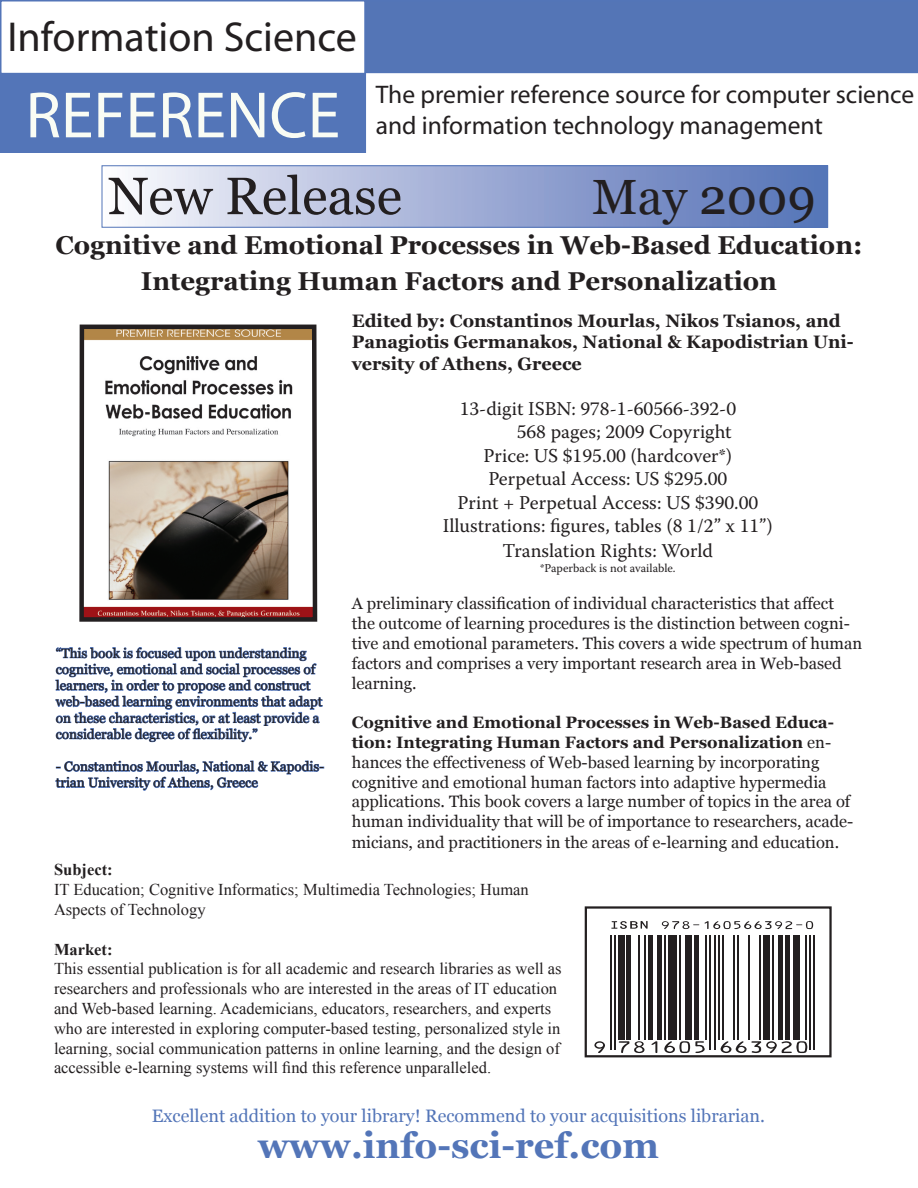
<style>
.page{position:relative;width:918px;height:1188px;background:#fff}
.page>*{position:absolute;margin:0;border:0;box-sizing:border-box;transform-origin:0 0}
.t1{font:66px "Myriad";color:#f9fcf4}
.t2{font:52.5px "Georgia";color:#231f20}
.t3{font:49.5px "Georgia";color:#231f20}
.t4{font:42px "Myriad";color:#231f20}
.t5{font:700 36px "Georgia";color:#5375b8}
.t6{font:700 25.8px/36px "Georgia";color:#231f20;text-align:center}
.t7{font:25.5px/30.6px "Myriad";color:#231f20}
.t8{font:19.5px "Warnock Pro";color:#231f20}
.t9{font:700 18px/21.6px "Georgia";color:#231f20}
.t10{font:18px "Georgia";color:#5375b8}
.t11{font:16.5px/20px "Georgia";color:#231f20}
.t12{font:16.5px/19.8px "Times New Roman";color:#231f20}
.t13{font:700 16.5px "Times New Roman";color:#231f20}
.t14{font:13.5px/16.2px "Georgia";color:#231f20}
.t15{font:12px "Warnock Pro";color:#231f20}
.s1{font-weight:700}
</style>
<div class="page">
<div style="left:102px;top:166px;width:726px;height:61px;background:linear-gradient(to right,#f7f6fb,#506db5)"></div>
<div style="left:102px;top:166px;width:726px;height:61px;border:1px solid #5375b8"></div>
<svg style="left:55px;top:647px;width:268px;height:96px"></svg>
<svg style="left:55px;top:760px;width:269px;height:31px"></svg>
<hr style="left:610px;top:935px;width:1px;height:115px;background:#231f20">
<hr style="left:614px;top:935px;width:2px;height:115px;background:#231f20">
<div style="left:618px;top:935px;width:6px;height:105px;background:#231f20"></div>
<hr style="left:627px;top:935px;width:4px;height:105px;background:#231f20">
<hr style="left:638px;top:935px;width:2px;height:105px;background:#231f20">
<hr style="left:645px;top:935px;width:1px;height:105px;background:#231f20">
<div style="left:648px;top:935px;width:5px;height:105px;background:#231f20"></div>
<hr style="left:657px;top:935px;width:4px;height:105px;background:#231f20">
<hr style="left:664px;top:935px;width:2px;height:105px;background:#231f20">
<div style="left:668px;top:935px;width:8px;height:105px;background:#231f20"></div>
<hr style="left:679px;top:935px;width:2px;height:105px;background:#231f20">
<div style="left:685px;top:935px;width:7px;height:105px;background:#231f20"></div>
<hr style="left:694px;top:935px;width:4px;height:105px;background:#231f20">
<hr style="left:705px;top:935px;width:2px;height:105px;background:#231f20">
<hr style="left:709px;top:935px;width:2px;height:115px;background:#231f20">
<hr style="left:714px;top:935px;width:2px;height:115px;background:#231f20">
<hr style="left:718px;top:935px;width:2px;height:105px;background:#231f20">
<hr style="left:722px;top:935px;width:2px;height:105px;background:#231f20">
<hr style="left:733px;top:935px;width:2px;height:105px;background:#231f20">
<hr style="left:737px;top:935px;width:2px;height:105px;background:#231f20">
<hr style="left:748px;top:935px;width:2px;height:105px;background:#231f20">
<hr style="left:759px;top:935px;width:2px;height:105px;background:#231f20">
<div style="left:763px;top:935px;width:7px;height:105px;background:#231f20"></div>
<hr style="left:772px;top:935px;width:2px;height:105px;background:#231f20">
<hr style="left:779px;top:935px;width:4px;height:105px;background:#231f20">
<hr style="left:785px;top:935px;width:4px;height:105px;background:#231f20">
<div style="left:794px;top:935px;width:6px;height:105px;background:#231f20"></div>
<hr style="left:805px;top:935px;width:1px;height:105px;background:#231f20">
<hr style="left:809px;top:935px;width:2px;height:115px;background:#231f20">
<hr style="left:813px;top:935px;width:2px;height:115px;background:#231f20">
<svg style="left:611px;top:921px;width:37px;height:8px"></svg>
<svg style="left:662px;top:921px;width:37px;height:8px"></svg>
<svg style="left:705px;top:921px;width:108px;height:8px"></svg>
<svg style="left:594px;top:1041px;width:11px;height:12px"></svg>
<svg style="left:619px;top:1041px;width:26px;height:12px"></svg>
<svg style="left:651px;top:1041px;width:6px;height:12px"></svg>
<svg style="left:664px;top:1041px;width:41px;height:12px"></svg>
<svg style="left:721px;top:1041px;width:86px;height:12px"></svg>
<div style="left:585px;top:906px;width:247px;height:151px;border:2px solid #231f20"></div>
<svg style="left:79px;top:324px;width:239px;height:298px"></svg>
<div style="left:365px;top:1px;width:552px;height:71px;background:#5475b6"></div>
<div style="left:364px;top:0;width:554px;height:73px;border:2px solid #5375b8"></div>
<div style="left:1px;top:74px;width:364px;height:78px;background:#5375b8"></div>
<div style="left:0;top:74px;width:366px;height:79px;border:2px solid #5375b8"></div>
<div style="left:0;top:0;width:366px;height:74px;border:2px solid #5375b8"></div>
<p class="t4" style="left:8px;top:16px;width:351px">Information Science</p>
<p class="t1" style="left:25px;top:82px;width:316px">REFERENCE</p>
<p class="t7" style="left:376px;top:81px;width:540px">The premier reference source for computer science and information technology management</p>
<p class="t2" style="left:108px;top:166px;width:296px">New Release</p>
<p class="t3" style="left:592px;top:169px;width:225px">May 2009</p>
<p class="t6" style="left:55px;top:227px;width:809px">Cognitive and Emotional Processes in Web-Based Education:<br>Integrating Human Factors and Personalization</p>
<p class="t14" style="left:56px;top:645px;width:268px">“This book is focused upon understanding cognitive, emotional and social processes of learners, in order to propose and construct web-based learning environments that adapt on these characteristics, or at least provide a considerable degree of flexibility.”</p>
<p class="t14" style="left:56px;top:758px;width:270px">- Constantinos Mourlas, National &amp; Kapodis&shy;trian University of Athens, Greece</p>
<p class="t9" style="left:352px;top:310px;width:503px">Edited by: Constantinos Mourlas, Nikos Tsianos, and<br>Panagiotis Germanakos, National &amp; Kapodistrian Uni&shy;versity of Athens, Greece</p>
<p class="t8" style="left:460px;top:397px;width:278px">13-digit ISBN: 978-1-60566-392-0</p>
<p class="t8" style="left:517px;top:420px;width:217px">568 pages; 2009 Copyright</p>
<p class="t8" style="left:483px;top:444px;width:250px">Price: US $195.00 (hardcover*)</p>
<p class="t8" style="left:488px;top:467px;width:241px">Perpetual Access: US $295.00</p>
<p class="t8" style="left:457px;top:490px;width:302px">Print + Perpetual Access: US $390.00</p>
<p class="t8" style="left:443px;top:514px;width:332px">Illustrations: figures, tables (8 1/2” x 11”)</p>
<p class="t8" style="left:503px;top:539px;width:212px">Translation Rights: World</p>
<p class="t15" style="left:540px;top:560px;width:137px">*Paperback is not available.</p>
<p class="t11" style="left:352px;top:594px;width:512px">A preliminary classification of individual characteristics that affect<br>the outcome of learning procedures is the distinction between cogni&shy;tive and emotional parameters. This covers a wide spectrum of human factors and comprises a very important research area in Web-based learning.</p>
<p class="t11" style="left:352px;top:713px;width:503px"><span class="s1">Cognitive and Emotional Processes in Web-Based Educa&shy;tion: Integrating Human Factors and Personalization</span> en&shy;hances the effectiveness of Web-based learning by incorporating cognitive and emotional human factors into adaptive hypermedia applications. This book covers a large number of topics in the area of human individuality that will be of importance to researchers, acade&shy;micians, and practitioners in the areas of e-learning and education.</p>
<p class="t13" style="left:54px;top:859px;width:60px">Subject:</p>
<p class="t12" style="left:54px;top:880px;width:476px">IT Education; Cognitive Informatics; Multimedia Technologies; Human<br>Aspects of Technology</p>
<p class="t13" style="left:54px;top:938px;width:60px">Market:</p>
<p class="t12" style="left:54px;top:959px;width:509px">This essential publication is for all academic and research libraries as well as researchers and professionals who are interested in the areas of IT education and Web-based learning. Academicians, educators, researchers, and experts who are interested in exploring computer-based testing, personalized style in learning, social communication patterns in online learning, and the design of accessible e-learning systems will find this reference unparalleled.</p>
<p class="t10" style="left:152px;top:1105px;width:615px">Excellent addition to your library! Recommend to your acquisitions librarian.</p>
<p class="t5" style="left:258px;top:1125px;width:403px">www.info-sci-ref.com</p>
</div>
